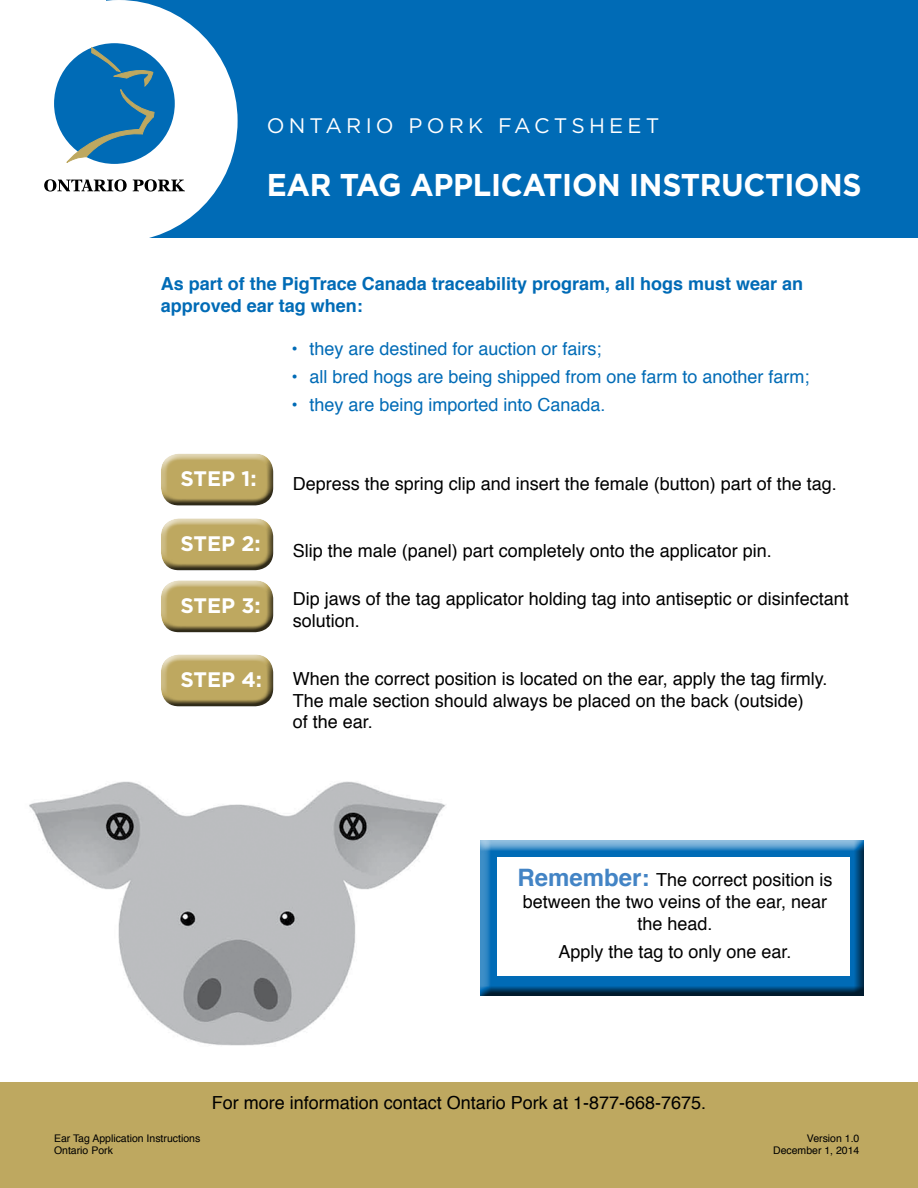
<style>
.page{position:relative;width:918px;height:1188px;background:#fff}
.page>*{position:absolute;margin:0;border:0;box-sizing:border-box;transform-origin:0 0}
.t1{font:700 31.5px "Gotham";letter-spacing:-.01em;color:#fff;scale:.95 1}
.t2{font:700 21px "Gotham";color:#fff}
.t3{font:21px "Gotham";letter-spacing:.2em;color:#fff}
.t4{font:18px/21.6px "Helvetica";color:#000}
.t5{font:18px "Helvetica";color:#006bb6}
.t6{font:700 18px/21.6px "Helvetica";color:#006bb6}
.t7{font:10.5px "Helvetica";color:#000}
.s1{font-weight:700;font-size:24px;color:#4384c5}
</style>
<div class="page">
<div style="left:0;top:1082px;width:918px;height:106px;background:#bea860"></div>
<div style="left:107px;top:0;width:811px;height:238px;background:#006bb6"></div>
<div style="left:0;top:0;width:238px;height:242px;background:#fff;border-radius:50%"></div>
<div style="left:54px;top:43px;width:121px;height:121px;background:#006bb6;border-radius:50%"></div>
<svg style="left:66px;top:48px;width:89px;height:115px"></svg>
<svg style="left:44px;top:179px;width:83px;height:13px"></svg>
<svg style="left:133px;top:179px;width:52px;height:13px"></svg>
<img style="left:29px;top:781px;width:417px;height:265px">
<div style="left:154px;top:446px;width:122px;height:55px;background:#fff;opacity:.75"></div>
<div style="left:158px;top:458px;width:122px;height:49px;background:#000;opacity:.75"></div>
<div style="left:154px;top:511px;width:122px;height:55px;background:#fff;opacity:.75"></div>
<div style="left:158px;top:522px;width:122px;height:50px;background:#000;opacity:.75"></div>
<div style="left:154px;top:573px;width:122px;height:55px;background:#fff;opacity:.75"></div>
<div style="left:158px;top:584px;width:122px;height:50px;background:#000;opacity:.75"></div>
<div style="left:154px;top:647px;width:122px;height:55px;background:#fff;opacity:.75"></div>
<div style="left:158px;top:658px;width:122px;height:50px;background:#000;opacity:.75"></div>
<div style="left:475px;top:833px;width:400px;height:163px;background:#000;opacity:.75"></div>
<div style="left:498px;top:858px;width:352px;height:118px;background:#fff"></div>
<p class="t3" style="left:267px;top:114px;width:394px">ONTARIO PORK FACTSHEET</p>
<h1 class="t1" style="left:267px;top:167px;width:628px">EAR TAG APPLICATION INSTRUCTIONS</h1>
<p class="t6" style="left:161px;top:273px;width:644px">As part of the PigTrace Canada traceability program, all hogs must wear an approved ear tag when:</p>
<p class="t5" style="left:291px;top:335px;width:312px">• they are destined for auction or fairs;</p>
<p class="t5" style="left:291px;top:363px;width:520px">• all bred hogs are being shipped from one farm to another farm;</p>
<p class="t5" style="left:291px;top:391px;width:316px">• they are being imported into Canada.</p>
<p class="t2" style="left:180px;top:467px;width:78px">STEP 1:</p>
<p class="t2" style="left:180px;top:531px;width:82px">STEP 2:</p>
<p class="t2" style="left:180px;top:593px;width:82px">STEP 3:</p>
<p class="t2" style="left:180px;top:667px;width:83px">STEP 4:</p>
<p class="t4" style="left:293px;top:474px;width:546px">Depress the spring clip and insert the female (button) part of the tag.</p>
<p class="t4" style="left:293px;top:540px;width:481px">Slip the male (panel) part completely onto the applicator pin.</p>
<p class="t4" style="left:293px;top:589px;width:558px">Dip jaws of the tag applicator holding tag into antiseptic or disinfectant solution.</p>
<p class="t4" style="left:293px;top:669px;width:536px">When the correct position is located on the ear, apply the tag firmly.<br>The male section should always be placed on the back (outside)<br>of the ear.</p>
<p class="t4" style="left:518px;top:870px;width:316px;text-align:center"><span class="s1">Remember:</span> The correct position is between the two veins of the ear, near the head.</p>
<p class="t4" style="left:558px;top:941px;width:235px">Apply the tag to only one ear.</p>
<p class="t4" style="left:212px;top:1092px;width:496px">For more information contact Ontario Pork at 1-877-668-7675.</p>
<p class="t7" style="left:54px;top:1130px;width:148px">Ear Tag Application Instructions</p>
<p class="t7" style="left:807px;top:1130px;width:54px">Version 1.0</p>
<p class="t7" style="left:54px;top:1143px;width:60px">Ontario Pork</p>
<p class="t7" style="left:773px;top:1143px;width:88px">December 1, 2014</p>
</div>
